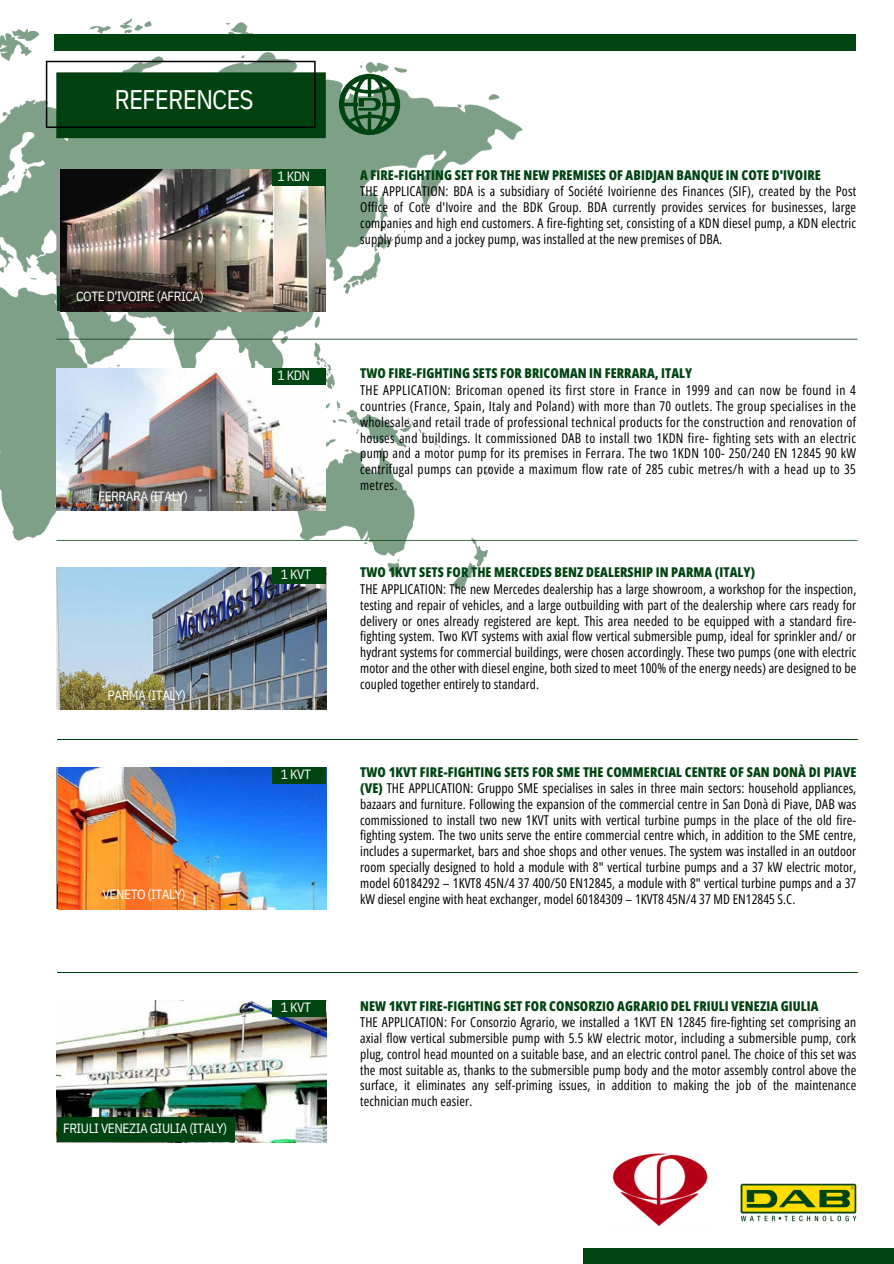
<style>
.page{position:relative;width:894px;height:1264px;background:#fff}
.page>*{position:absolute;margin:0;border:0;box-sizing:border-box;transform-origin:0 0}
.t1{font:26.85px "IBM Plex Sans Cond";letter-spacing:-.035em;color:#fff}
.t2{font:13.5px/15.8px "Open Sans Condensed";letter-spacing:.01em;color:#000;text-align:justify}
.t3{font:800 13.5px "Open Sans Condensed";letter-spacing:.005em;color:#041}
.t4{font:13.35px "IBM Plex Sans Cond";letter-spacing:-.035em;color:#fff}
.s1{font-weight:800;color:#041}
</style>
<div class="page">
<hr style="left:57px;top:739px;width:800px;height:1px;background:#041">
<hr style="left:57px;top:971px;width:800px;height:1px;background:#041">
<img style="left:0;top:18px;width:858px;height:579px">
<img style="left:60px;top:170px;width:266px;height:141px">
<img style="left:57px;top:368px;width:268px;height:142px">
<img style="left:57px;top:567px;width:269px;height:142px">
<img style="left:58px;top:767px;width:268px;height:142px">
<img style="left:57px;top:1000px;width:269px;height:142px">
<div style="left:57px;top:1117px;width:177px;height:25px;background:#004312"></div>
<div style="left:272px;top:170px;width:54px;height:16px;background:#041"></div>
<div style="left:272px;top:368px;width:54px;height:17px;background:#041"></div>
<div style="left:272px;top:567px;width:54px;height:16px;background:#041"></div>
<div style="left:272px;top:767px;width:54px;height:16px;background:#041"></div>
<div style="left:272px;top:1000px;width:54px;height:16px;background:#041"></div>
<svg style="left:339px;top:74px;width:61px;height:61px;background:#52805e"></svg>
<div style="left:54px;top:34px;width:801px;height:16px;background:#041"></div>
<div style="left:583px;top:1247px;width:310px;height:16px;background:#041"></div>
<img style="left:740px;top:1183px;width:117px;height:39px">
<img style="left:612px;top:1153px;width:96px;height:73px">
<p class="t1" style="left:114px;top:81px;width:141px">REFERENCES</p>
<h2 class="t4" style="left:277px;top:167px;width:34px">1 KDN</h2>
<p class="t4" style="left:76px;top:288px;width:129px">COTE D'IVOIRE (AFRICA)</p>
<h2 class="t4" style="left:277px;top:366px;width:34px">1 KDN</h2>
<h2 class="t4" style="left:98px;top:487px;width:91px">FERRARA (ITALY)</h2>
<p class="t4" style="left:281px;top:565px;width:32px">1 KVT</p>
<h2 class="t4" style="left:107px;top:686px;width:80px">PARMA (ITALY)</h2>
<p class="t4" style="left:103px;top:885px;width:84px">VENETO (ITALY)</p>
<p class="t4" style="left:63px;top:1119px;width:166px">FRIULI VENEZIA GIULIA (ITALY)</p>
<p class="t4" style="left:281px;top:765px;width:32px">1 KVT</p>
<p class="t4" style="left:281px;top:998px;width:32px">1 KVT</p>
<h2 class="t3" style="left:360px;top:165px;width:462px">A FIRE-FIGHTING SET FOR THE NEW PREMISES OF ABIDJAN BANQUE IN COTE D'IVOIRE</h2>
<h2 class="t2" style="left:360px;top:183px;width:497px">THE APPLICATION: BDA is a subsidiary of Société Ivoirienne des Finances (SIF), created by the Post Office of Cote d'Ivoire and the BDK Group. BDA currently provides services for businesses, large companies and high end customers. A fire-fighting set, consisting of a KDN diesel pump, a KDN electric supply pump and a jockey pump, was installed at the new premises of DBA.</h2>
<h2 class="t3" style="left:360px;top:364px;width:333px">TWO FIRE-FIGHTING SETS FOR BRICOMAN IN FERRARA, ITALY</h2>
<p class="t2" style="left:360px;top:382px;width:497px">THE APPLICATION: Bricoman opened its first store in France in 1999 and can now be found in 4 countries (France, Spain, Italy and Poland) with more than 70 outlets. The group specialises in the wholesale and retail trade of professional technical products for the construction and renovation of houses and buildings. It commissioned DAB to install two 1KDN fire- fighting sets with an electric pump and a motor pump for its premises in Ferrara. The two 1KDN 100- 250/240 EN 12845 90 kW centrifugal pumps can provide a maximum flow rate of 285 cubic metres/h with a head up to 35 metres.</p>
<p class="t3" style="left:360px;top:563px;width:396px">TWO 1KVT SETS FOR THE MERCEDES BENZ DEALERSHIP IN PARMA (ITALY)</p>
<p class="t2" style="left:360px;top:581px;width:497px">THE APPLICATION: The new Mercedes dealership has a large showroom, a workshop for the inspection, testing and repair of vehicles, and a large outbuilding with part of the dealership where cars ready for delivery or ones already registered are kept. This area needed to be equipped with a standard fire&shy;fighting system. Two KVT systems with axial flow vertical submersible pump, ideal for sprinkler and/ or hydrant systems for commercial buildings, were chosen accordingly. These two pumps (one with electric motor and the other with diesel engine, both sized to meet 100% of the energy needs) are designed to be coupled together entirely to standard.</p>
<h2 class="t2" style="left:360px;top:764px;width:497px"><span class="s1">TWO 1KVT FIRE-FIGHTING SETS FOR SME THE COMMERCIAL CENTRE OF SAN DONÀ DI PIAVE (VE)</span> THE APPLICATION: Gruppo SME specialises in sales in three main sectors: household appliances, bazaars and furniture. Following the expansion of the commercial centre in San Donà di Piave, DAB was commissioned to install two new 1KVT units with vertical turbine pumps in the place of the old fire&shy;fighting system. The two units serve the entire commercial centre which, in addition to the SME centre, includes a supermarket, bars and shoe shops and other venues. The system was installed in an outdoor room specially designed to hold a module with 8" vertical turbine pumps and a 37 kW electric motor, model 60184292 – 1KVT8 45N/4 37 400/50 EN12845, a module with 8" vertical turbine pumps and a 37 kW diesel engine with heat exchanger, model 60184309 – 1KVT8 45N/4 37 MD EN12845 S.C.</h2>
<p class="t3" style="left:360px;top:996px;width:459px">NEW 1KVT FIRE-FIGHTING SET FOR CONSORZIO AGRARIO DEL FRIULI VENEZIA GIULIA</p>
<p class="t2" style="left:360px;top:1014px;width:497px">THE APPLICATION: For Consorzio Agrario, we installed a 1KVT EN 12845 fire-fighting set comprising an axial flow vertical submersible pump with 5.5 kW electric motor, including a submersible pump, cork plug, control head mounted on a suitable base, and an electric control panel. The choice of this set was the most suitable as, thanks to the submersible pump body and the motor assembly control above the surface, it eliminates any self-priming issues, in addition to making the job of the maintenance technician much easier.</p>
</div>
